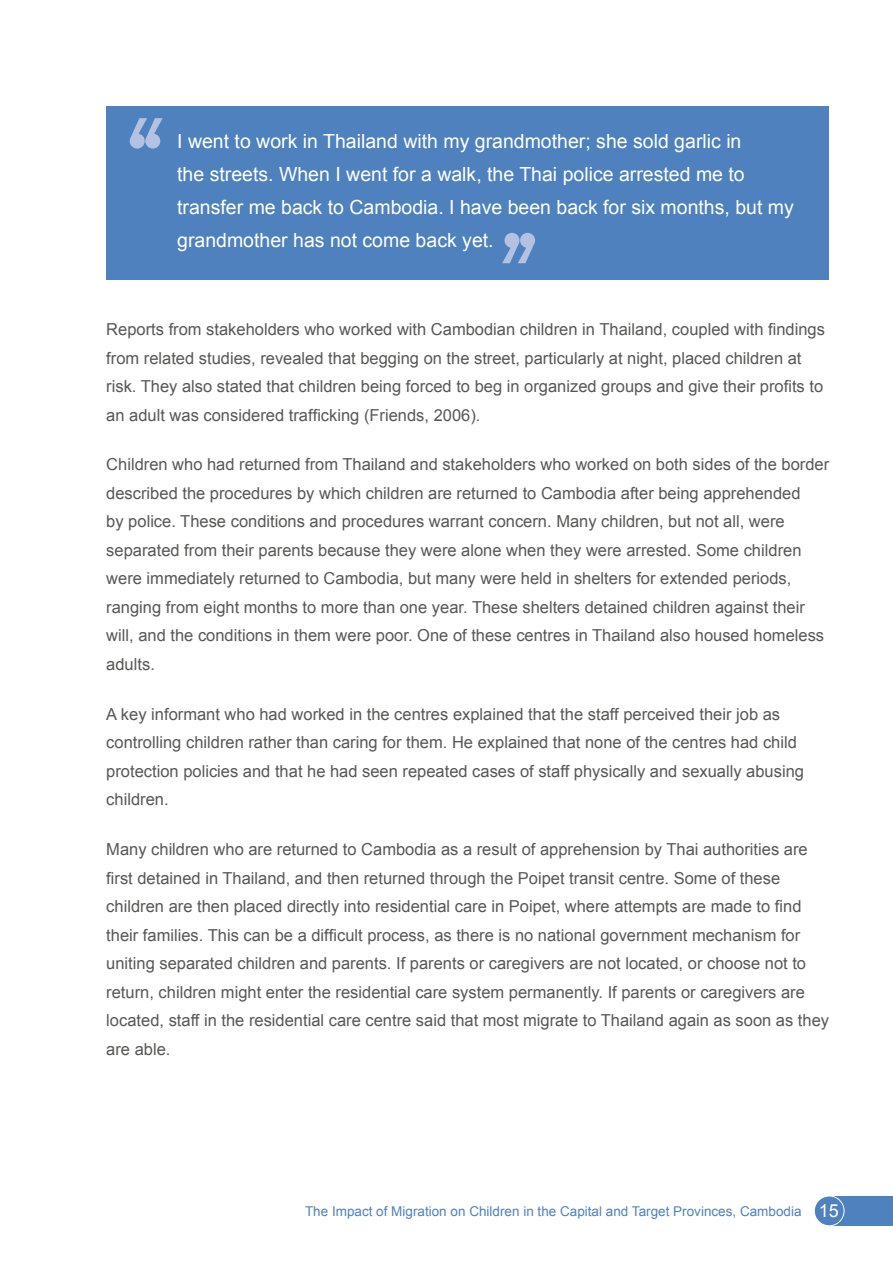
<style>
.page{position:relative;width:893px;height:1263px;background:#fff}
.page>*{position:absolute;margin:0;border:0;box-sizing:border-box;transform-origin:0 0}
.t1{font:19.5px/33px "Arial";color:#fff}
.t2{font:18px "Arial";color:#fff}
.t3{font:16.5px/28.5px "Arial";color:#575756}
.t4{font:13.5px "Arial";color:#4f81be}
</style>
<div class="page">
<div style="left:106px;top:106px;width:723px;height:174px;background:#4f81be"></div>
<svg style="left:130px;top:118px;width:33px;height:31px"></svg>
<svg style="left:502px;top:233px;width:33px;height:30px"></svg>
<div style="left:828px;top:1196px;width:65px;height:30px;background:#4f81be"></div>
<div style="left:814px;top:1196px;width:30px;height:30px;background:#4f81be;border-radius:50%"></div>
<div style="left:814px;top:1195px;width:30px;height:31px;border:1px solid #fff;border-radius:50%"></div>
<p class="t1" style="left:177px;top:124px;width:618px">I went to work in Thailand with my grandmother; she sold garlic in<br>the streets. When I went for a walk, the Thai police arrested me to transfer me back to Cambodia. I have been back for six months, but my grandmother has not come back yet.</p>
<p class="t3" style="left:106px;top:315px;width:720px">Reports from stakeholders who worked with Cambodian children in Thailand, coupled with findings from related studies, revealed that begging on the street, particularly at night, placed children at risk. They also stated that children being forced to beg in organized groups and give their profits to an adult was considered trafficking (Friends, 2006).</p>
<p class="t3" style="left:106px;top:450px;width:724px">Children who had returned from Thailand and stakeholders who worked on both sides of the border described the procedures by which children are returned to Cambodia after being apprehended<br>by police. These conditions and procedures warrant concern. Many children, but not all, were separated from their parents because they were alone when they were arrested. Some children were immediately returned to Cambodia, but many were held in shelters for extended periods, ranging from eight months to more than one year. These shelters detained children against their will, and the conditions in them were poor. One of these centres in Thailand also housed homeless adults.</p>
<p class="t3" style="left:106px;top:700px;width:699px">A key informant who had worked in the centres explained that the staff perceived their job as controlling children rather than caring for them. He explained that none of the centres had child protection policies and that he had seen repeated cases of staff physically and sexually abusing children.</p>
<p class="t3" style="left:106px;top:835px;width:724px">Many children who are returned to Cambodia as a result of apprehension by Thai authorities are first detained in Thailand, and then returned through the Poipet transit centre. Some of these children are then placed directly into residential care in Poipet, where attempts are made to find their families. This can be a difficult process, as there is no national government mechanism for uniting separated children and parents. If parents or caregivers are not located, or choose not to return, children might enter the residential care system permanently. If parents or caregivers are located, staff in the residential care centre said that most migrate to Thailand again as soon as they are able.</p>
<p class="t4" style="left:305px;top:1201px;width:498px">The Impact of Migration on Children in the Capital and Target Provinces, Cambodia</p>
<p class="t2" style="left:819px;top:1199px;width:22px">15</p>
</div>
